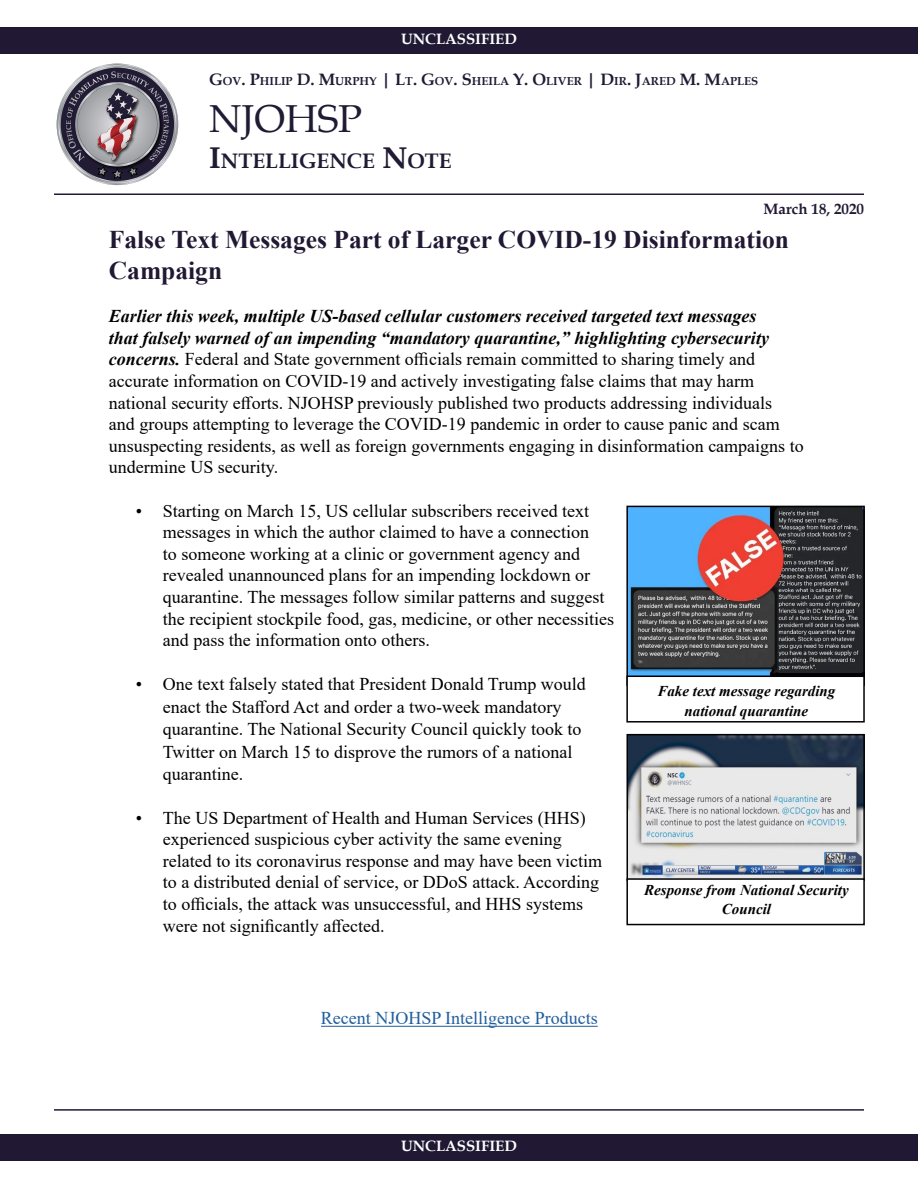
<style>
.page{position:relative;width:918px;height:1188px;background:#fff}
.page>*{position:absolute;margin:0;border:0;box-sizing:border-box;transform-origin:0 0}
.t1{font:39px "Book Antiqua";color:#201a33}
.t2{font:700 25.5px/30.6px "Times New Roman";color:#211934}
.t3{font:700 21px "Book Antiqua";color:#201a33}
.t4{font:18px/21.6px "Times New Roman";color:#000}
.t5{font:18px "Times New Roman";color:#215e9e}
.t6{font:italic 700 15px/19.5px "Times New Roman";color:#000101;text-align:center}
.t7{font:700 15px "Book Antiqua";color:#fff}
.t8{font:700 15px "Book Antiqua";color:#221a34}
.t9{font:700 11.55px "Book Antiqua";color:#201a33}
.s1{font-size:16.5px}
.s2{font-size:30px}
.s3{font-weight:700;font-style:italic}
</style>
<div class="page">
<hr style="left:54px;top:1109px;width:810px;height:2px;background:#211934">
<div style="left:1px;top:1135px;width:916px;height:25px;background:#211934"></div>
<div style="left:0;top:1134px;width:918px;height:27px;border:2px solid #211934"></div>
<svg style="left:57px;top:64px;width:121px;height:121px"></svg>
<hr style="left:54px;top:194px;width:810px;height:1px;background:#211934">
<div style="left:1px;top:28px;width:916px;height:25px;background:#211934"></div>
<div style="left:0;top:27px;width:918px;height:27px;border:2px solid #211934"></div>
<img style="left:629px;top:509px;width:233px;height:167px">
<div style="left:626px;top:506px;width:239px;height:180px;border:2px solid #000101"></div>
<div style="left:627px;top:676px;width:237px;height:46px;background:#fff"></div>
<div style="left:626px;top:676px;width:239px;height:47px;border:2px solid #000"></div>
<hr style="left:321px;top:1026px;width:277px;height:1px;background:#215e9e">
<img style="left:630px;top:737px;width:232px;height:141px">
<div style="left:627px;top:734px;width:238px;height:147px;border:2px solid #000101"></div>
<div style="left:626px;top:878px;width:239px;height:47px;border:2px solid #000"></div>
<p class="t7" style="left:401px;top:29px;width:117px">UNCLASSIFIED</p>
<p class="t9" style="left:209px;top:73px;width:549px"><span class="s1">G</span>OV<span class="s1">. P</span>HILIP <span class="s1">D. M</span>URPHY <span class="s1">| L</span>T<span class="s1">. G</span>OV<span class="s1">. S</span>HEILA <span class="s1">Y. O</span>LIVER <span class="s1">| D</span>IR<span class="s1">. J</span>ARED <span class="s1">M. M</span>APLES</p>
<h1 class="t1" style="left:209px;top:91px;width:154px">NJOHSP</h1>
<p class="t3" style="left:209px;top:146px;width:244px"><span class="s2">I</span>NTELLIGENCE <span class="s2">N</span>OTE</p>
<p class="t8" style="left:764px;top:199px;width:102px">March 18, 2020</p>
<h2 class="t2" style="left:109px;top:224px;width:682px">False Text Messages Part of Larger COVID-19 Disinformation<br>Campaign</h2>
<p class="t4" style="left:109px;top:305px;width:696px"><span class="s3">Earlier this week, multiple US-based cellular customers received targeted text messages<br>that falsely warned of an impending “mandatory quarantine,” highlighting cybersecurity concerns.</span> Federal and State government officials remain committed to sharing timely and accurate information on COVID-19 and actively investigating false claims that may harm national security efforts. NJOHSP previously published two products addressing individuals<br>and groups attempting to leverage the COVID-19 pandemic in order to cause panic and scam unsuspecting residents, as well as foreign governments engaging in disinformation campaigns to undermine US security.</p>
<p class="t4" style="left:163px;top:499px;width:453px;text-indent:-27px">• Starting on March 15, US cellular subscribers received text messages in which the author claimed to have a connection<br>to someone working at a clinic or government agency and revealed unannounced plans for an impending lockdown or quarantine. The messages follow similar patterns and suggest the recipient stockpile food, gas, medicine, or other necessities and pass the information onto others.</p>
<p class="t4" style="left:163px;top:673px;width:424px;line-height:22.5px;text-indent:-27px">• One text falsely stated that President Donald Trump would enact the Stafford Act and order a two-week mandatory quarantine. The National Security Council quickly took to Twitter on March 15 to disprove the rumors of a national quarantine.</p>
<p class="t4" style="left:163px;top:806px;width:441px;text-indent:-27px">• The US Department of Health and Human Services (HHS) experienced suspicious cyber activity the same evening related to its coronavirus response and may have been victim to a distributed denial of service, or DDoS attack. According to officials, the attack was unsuccessful, and HHS systems were not significantly affected.</p>
<p class="t6" style="left:657px;top:681px;width:179px">Fake text message regarding national quarantine</p>
<p class="t6" style="left:644px;top:879px;width:206px">Response from National Security<br>Council</p>
<p class="t5" style="left:321px;top:1006px;width:278px">Recent NJOHSP Intelligence Products</p>
<p class="t7" style="left:401px;top:1136px;width:117px">UNCLASSIFIED</p>
</div>
